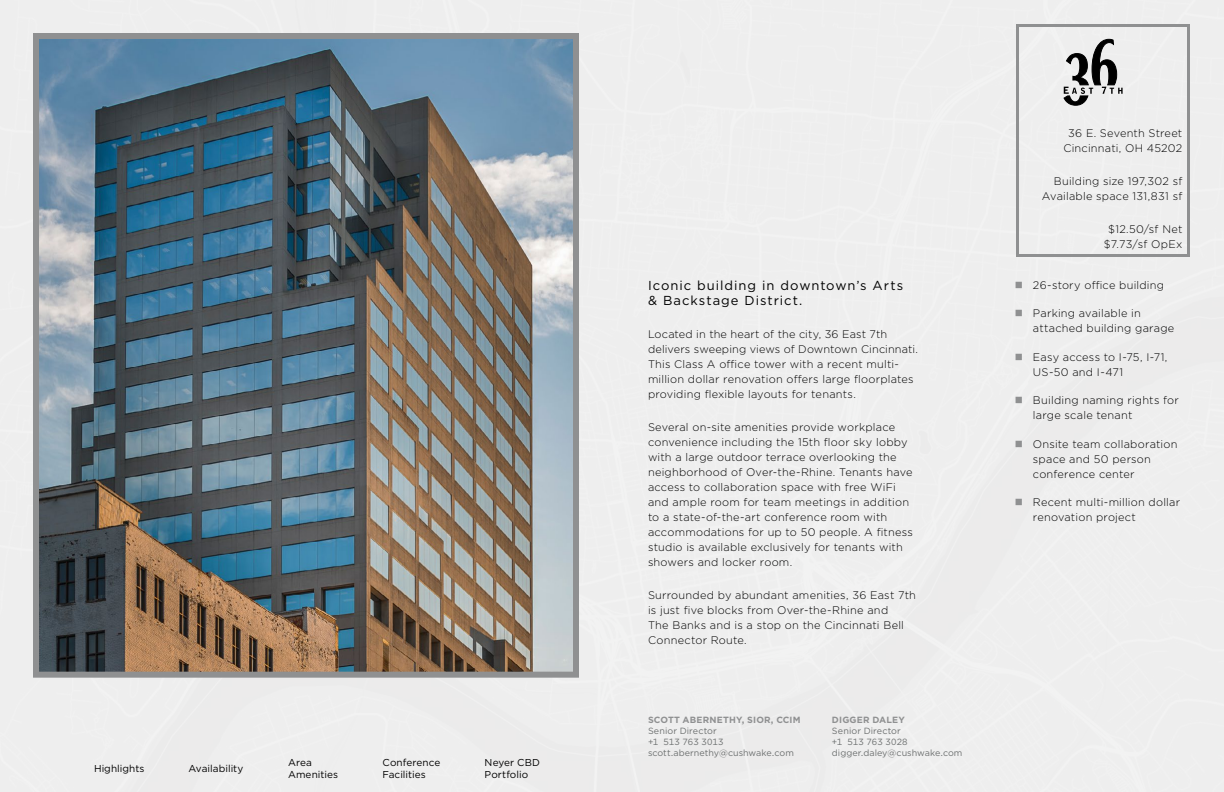
<style>
.page{position:relative;width:1224px;height:792px;background:#eee}
.page>*{position:absolute;margin:0;border:0;box-sizing:border-box;transform-origin:0 0}
.t1{font:13px/15px "Gotham";letter-spacing:.075em;color:#000}
.t2{font:300 11px/15px "Gotham";letter-spacing:.02em;color:#000}
.t3{font:10px/12px "Gotham";letter-spacing:.005em;color:#000}
.t4{font:9px/11px "Gotham";letter-spacing:.005em;color:#6e7171}
.t5{font:700 9px "Gotham";letter-spacing:.015em;color:#8f9091}
</style>
<div class="page">
<svg style="left:1064px;top:39px;width:59px;height:66px"></svg>
<div style="left:1016px;top:24px;width:174px;height:233px;border:3px solid #8f9091"></div>
<img style="left:40px;top:40px;width:532px;height:631px">
<div style="left:33px;top:33px;width:546px;height:645px;border:6px solid #8f9091"></div>
<svg style="left:1016px;top:282px;width:6px;height:6px"></svg>
<svg style="left:1016px;top:310px;width:6px;height:7px"></svg>
<svg style="left:1016px;top:354px;width:6px;height:6px"></svg>
<svg style="left:1016px;top:397px;width:6px;height:7px"></svg>
<svg style="left:1016px;top:441px;width:6px;height:6px"></svg>
<svg style="left:1016px;top:499px;width:6px;height:7px"></svg>
<p class="t3" style="left:94px;top:762px;width:52px">Highlights</p>
<p class="t3" style="left:188px;top:762px;width:57px">Availability</p>
<p class="t3" style="left:383px;top:756px;width:59px">Conference<br>Facilities</p>
<p class="t3" style="left:288px;top:756px;width:51px">Area<br>Amenities</p>
<p class="t3" style="left:485px;top:756px;width:57px">Neyer CBD<br>Portfolio</p>
<p class="t1" style="left:648px;top:278px;width:257px">Iconic building in downtown’s Arts &amp; Backstage District.</p>
<p class="t2" style="left:648px;top:327px;width:271px">Located in the heart of the city, 36 East 7th delivers sweeping views of Downtown Cincinnati.<br>This Class A office tower with a recent multi&shy;million dollar renovation offers large floorplates providing flexible layouts for tenants.</p>
<p class="t2" style="left:648px;top:420px;width:266px">Several on-site amenities provide workplace convenience including the 15th floor sky lobby with a large outdoor terrace overlooking the neighborhood of Over-the-Rhine. Tenants have access to collaboration space with free WiFi and ample room for team meetings in addition to a state-of-the-art conference room with accommodations for up to 50 people. A fitness studio is available exclusively for tenants with showers and locker room.</p>
<p class="t2" style="left:648px;top:588px;width:269px">Surrounded by abundant amenities, 36 East 7th is just five blocks from Over-the-Rhine and<br>The Banks and is a stop on the Cincinnati Bell Connector Route.</p>
<p class="t5" style="left:648px;top:714px;width:154px">SCOTT ABERNETHY, SIOR, CCIM</p>
<p class="t4" style="left:648px;top:725px;width:147px">Senior Director<br>+1 513 763 3013 scott.abernethy@cushwake.com</p>
<p class="t5" style="left:832px;top:714px;width:74px">DIGGER DALEY</p>
<p class="t4" style="left:832px;top:725px;width:132px">Senior Director<br>+1 513 763 3028 digger.daley@cushwake.com</p>
<p class="t2" style="left:1063px;top:125px;width:121px;text-align:center">36 E. Seventh Street<br>Cincinnati, OH 45202</p>
<p class="t2" style="left:1042px;top:173px;width:142px;text-align:right">Building size 197,302 sf<br>Available space 131,831 sf</p>
<p class="t2" style="left:1104px;top:221px;width:80px;text-align:center">$12.50/sf Net $7.73/sf OpEx</p>
<p class="t2" style="left:1033px;top:277px;width:133px">26-story office building</p>
<p class="t2" style="left:1033px;top:306px;width:143px">Parking available in attached building garage</p>
<p class="t2" style="left:1033px;top:349px;width:136px">Easy access to I-75, I-71,<br>US-50 and I-471</p>
<p class="t2" style="left:1033px;top:393px;width:148px">Building naming rights for large scale tenant</p>
<p class="t2" style="left:1033px;top:436px;width:146px">Onsite team collaboration space and 50 person conference center</p>
<p class="t2" style="left:1033px;top:495px;width:149px">Recent multi-million dollar renovation project</p>
</div>
